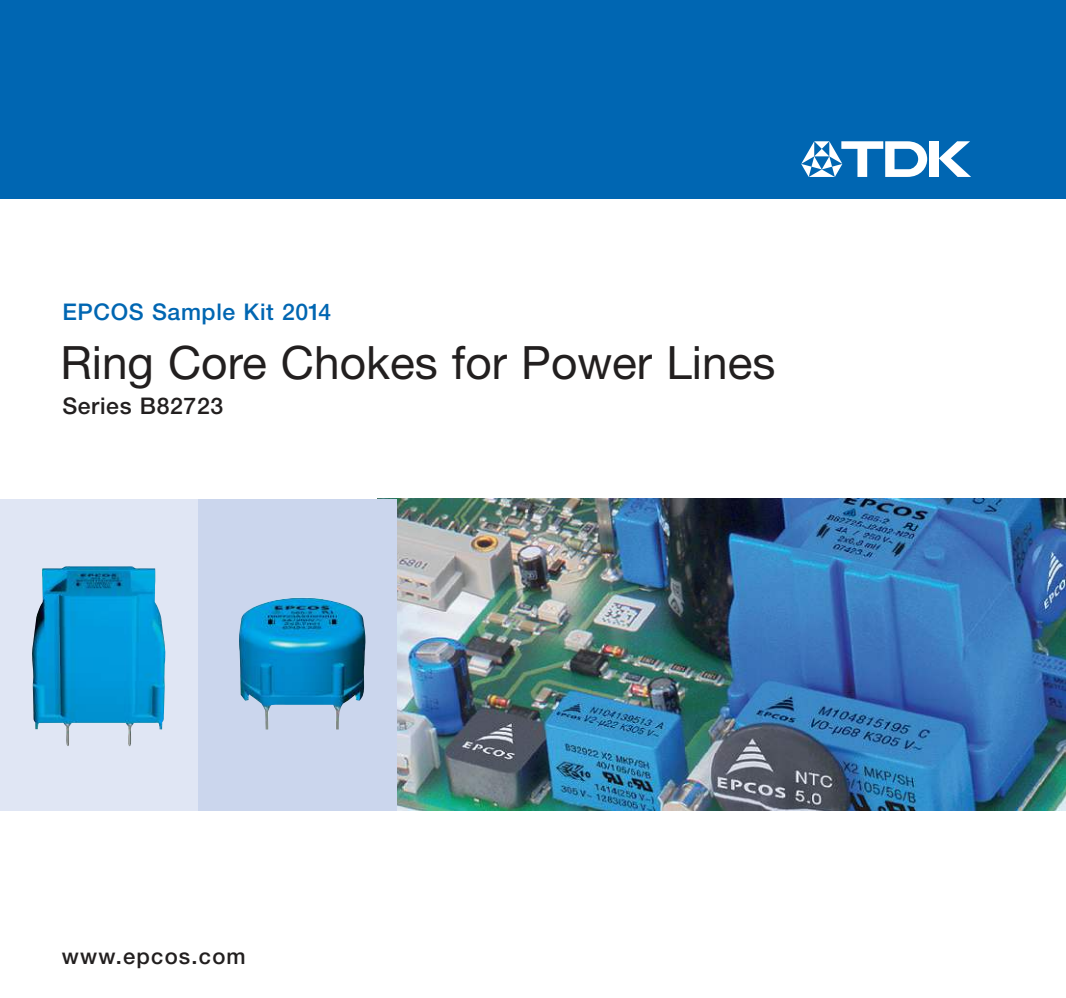
<style>
.page{position:relative;width:1066px;height:998px;background:#fff}
.page>*{position:absolute;margin:0;border:0;box-sizing:border-box;transform-origin:0 0}
.t1{font:46px "Helvetica Neue";color:#221f1f}
.t2{font:500 23px "Helvetica Neue";letter-spacing:.03em;color:#0066b2}
.t3{font:500 23px "Helvetica Neue";letter-spacing:.03em;color:#221f1f}
.t4{font:500 22px "Helvetica Neue";letter-spacing:.055em;color:#221f1f}
</style>
<div class="page">
<img style="left:397px;top:499px;width:669px;height:312px">
<div style="left:0;top:499px;width:198px;height:312px;background:#e0e6f4"></div>
<img style="left:32px;top:566px;width:134px;height:180px">
<div style="left:198px;top:499px;width:199px;height:312px;background:#cbd6ed"></div>
<img style="left:239px;top:597px;width:127px;height:132px">
<div style="left:0;top:0;width:1066px;height:198px;background:#0066b2"></div>
<svg style="left:801px;top:141px;width:126px;height:36px"></svg>
<div style="left:929px;top:141px;width:9px;height:36px;background:#fff"></div>
<svg style="left:939px;top:141px;width:32px;height:36px"></svg>
<p class="t2" style="left:62px;top:303px;width:271px">EPCOS Sample Kit 2014</p>
<p class="t1" style="left:60px;top:345px;width:716px">Ring Core Chokes for Power Lines</p>
<p class="t3" style="left:62px;top:397px;width:162px">Series B82723</p>
<p class="t4" style="left:62px;top:948px;width:185px">www.epcos.com</p>
</div>
